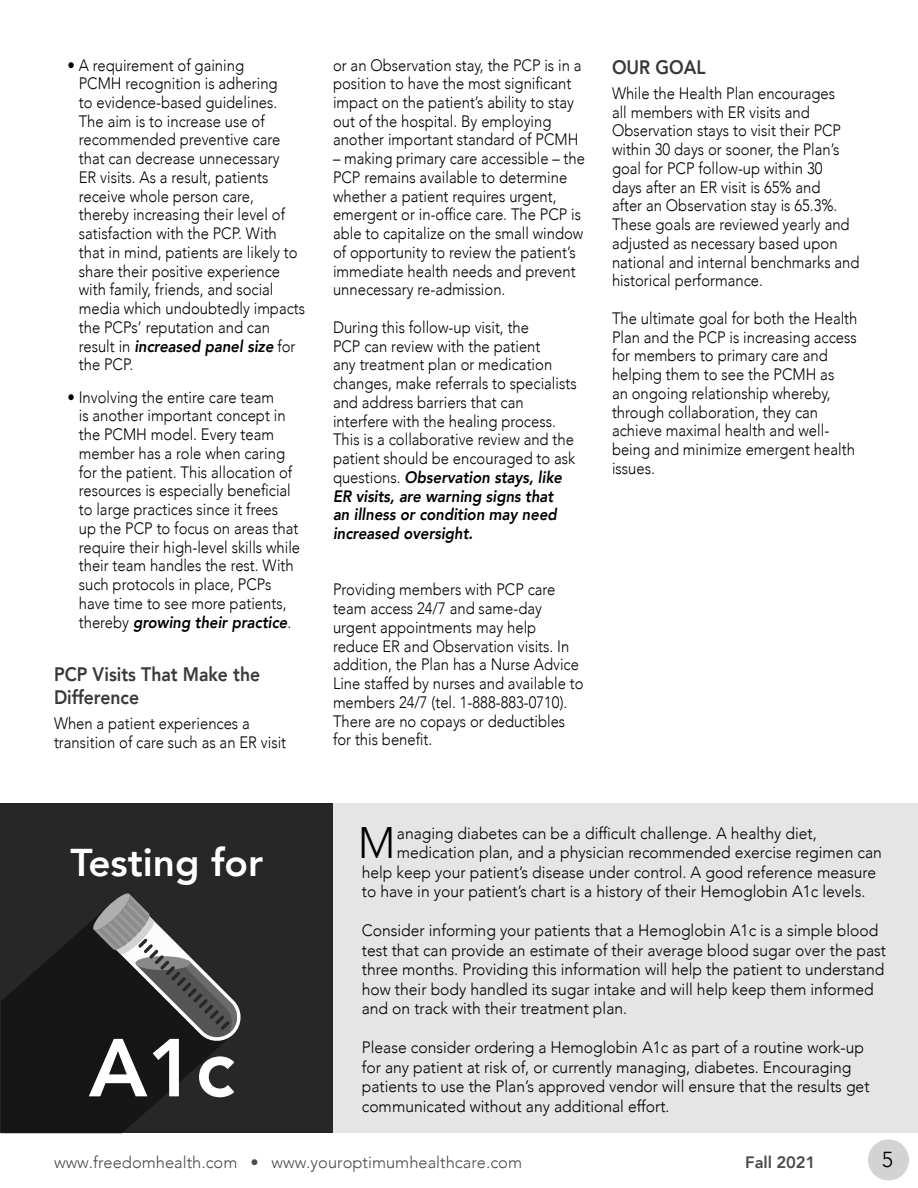
<style>
.page{position:relative;width:918px;height:1188px;background:#fff}
.page>*{position:absolute;margin:0;border:0;box-sizing:border-box;transform-origin:0 0}
.t1{font:800 81.15px "Avenir";color:#fff}
.t2{font:300 44.1px "Avenir";color:#000;scale:.95 1}
.t3{font:800 38.7px "Avenir";color:#fff}
.t4{font:300 21.6px "Avenir";color:#000}
.t5{font:800 19.5px/22.5px "Avenir";color:#383838;scale:.9 1}
.t6{font:300 16.5px/18.8px "Avenir";color:#000;scale:.9 1}
.t7{font:300 16.5px/19.5px "Avenir";color:#000;scale:.95 1}
.t8{font:300 16.5px "Avenir";color:#4b4b4b}
.t9{font:800 16.5px "Avenir";color:#4b4b4b}
.s1{font-weight:800;font-style:italic}
</style>
<div class="page">
<div style="left:868px;top:1139px;width:41px;height:41px;background:#cecece;border-radius:50%"></div>
<div style="left:1px;top:804px;width:917px;height:329px;background:#e5e5e5"></div>
<div style="left:1px;top:804px;width:332px;height:329px;background:#272727"></div>
<svg style="left:1px;top:922px;width:222px;height:211px;fill:#161616"></svg>
<svg style="left:91px;top:893px;width:150px;height:150px"></svg>
<p class="t6" style="left:79px;top:55px;width:253px;text-indent:-11px">• A requirement of gaining<br>PCMH recognition is adhering<br>to evidence-based guidelines.<br>The aim is to increase use of recommended preventive care that can decrease unnecessary<br>ER visits. As a result, patients receive whole person care, thereby increasing their level of satisfaction with the PCP. With that in mind, patients are likely to share their positive experience with family, friends, and social media which undoubtedly impacts the PCPs’ reputation and can result in <span class="s1">increased panel size</span> for the PCP.</p>
<p class="t6" style="left:79px;top:388px;width:239px;text-indent:-11px">• Involving the entire care team<br>is another important concept in the PCMH model. Every team member has a role when caring for the patient. This allocation of</p>
<p class="t6" style="left:79px;top:481px;width:237px">resources is especially beneficial</p>
<p class="t6" style="left:79px;top:500px;width:247px">to large practices since it frees<br>up the PCP to focus on areas that require their high-level skills while their team handles the rest. With such protocols in place, PCPs have time to see more patients, thereby <span class="s1">growing their practice</span>.</p>
<p class="t5" style="left:54px;top:663px;width:231px">PCP Visits That Make the<br>Difference</p>
<p class="t6" style="left:54px;top:714px;width:260px">When a patient experiences a transition of care such as an ER visit</p>
<p class="t6" style="left:333px;top:55px;width:278px">or an Observation stay, the PCP is in a</p>
<p class="t6" style="left:333px;top:74px;width:266px">position to have the most significant</p>
<p class="t6" style="left:333px;top:93px;width:274px">impact on the patient’s ability to stay out of the hospital. By employing another important standard of PCMH</p>
<p class="t6" style="left:333px;top:149px;width:281px">– making primary care accessible – the<br>PCP remains available to determine whether a patient requires urgent,</p>
<p class="t6" style="left:333px;top:205px;width:277px">emergent or in-office care. The PCP is</p>
<p class="t6" style="left:333px;top:224px;width:280px">able to capitalize on the small window of opportunity to review the patient’s immediate health needs and prevent unnecessary re-admission.</p>
<p class="t6" style="left:333px;top:318px;width:272px">During this follow-up visit, the<br>PCP can review with the patient<br>any treatment plan or medication changes, make referrals to specialists and address barriers that can interfere with the healing process.<br>This is a collaborative review and the patient should be encouraged to ask questions. <span class="s1">Observation stays, like ER visits, are warning signs that<br>an illness or condition may need increased oversight.</span></p>
<p class="t6" style="left:333px;top:580px;width:280px">Providing members with PCP care team access 24/7 and same-day urgent appointments may help reduce ER and Observation visits. In addition, the Plan has a Nurse Advice Line staffed by nurses and available to members 24/7 (tel. 1-888-883-0710).<br>There are no copays or deductibles</p>
<p class="t6" style="left:333px;top:730px;width:112px">for this benefit.</p>
<p class="t5" style="left:612px;top:56px;width:105px">OUR GOAL</p>
<p class="t6" style="left:612px;top:84px;width:277px">While the Health Plan encourages<br>all members with ER visits and Observation stays to visit their PCP within 30 days or sooner, the Plan’s goal for PCP follow-up within 30<br>days after an ER visit is 65% and<br>after an Observation stay is 65.3%.<br>These goals are reviewed yearly and adjusted as necessary based upon national and internal benchmarks and historical performance.</p>
<p class="t6" style="left:612px;top:309px;width:274px">The ultimate goal for both the Health<br>Plan and the PCP is increasing access for members to primary care and helping them to see the PCMH as<br>an ongoing relationship whereby, through collaboration, they can achieve maximal health and well&shy;being and minimize emergent health issues.</p>
<p class="t2" style="left:358px;top:817px;width:41px">M</p>
<p class="t7" style="left:397px;top:823px;width:444px">anaging diabetes can be a difficult challenge. A healthy diet,</p>
<p class="t7" style="left:397px;top:843px;width:512px">medication plan, and a physician recommended exercise regimen can</p>
<p class="t7" style="left:362px;top:862px;width:543px">help keep your patient’s disease under control. A good reference measure</p>
<p class="t7" style="left:362px;top:882px;width:532px">to have in your patient’s chart is a history of their Hemoglobin A1c levels.</p>
<p class="t7" style="left:362px;top:921px;width:553px">Consider informing your patients that a Hemoglobin A1c is a simple blood test that can provide an estimate of their average blood sugar over the past three months. Providing this information will help the patient to understand how their body handled its sugar intake and will help keep them informed and on track with their treatment plan.</p>
<p class="t7" style="left:362px;top:1038px;width:536px">Please consider ordering a Hemoglobin A1c as part of a routine work-up for any patient at risk of, or currently managing, diabetes. Encouraging patients to use the Plan’s approved vendor will ensure that the results get communicated without any additional effort.</p>
<h3 class="t4" style="left:882px;top:1147px;width:13px">5</h3>
<p class="t3" style="left:71px;top:832px;width:194px">Testing for</p>
<p class="t1" style="left:89px;top:1005px;width:147px">A1c</p>
<p class="t8" style="left:54px;top:1152px;width:470px">www.freedomhealth.com • www.youroptimumhealthcare.com</p>
<p class="t9" style="left:745px;top:1149px;width:72px">Fall 2021</p>
</div>
